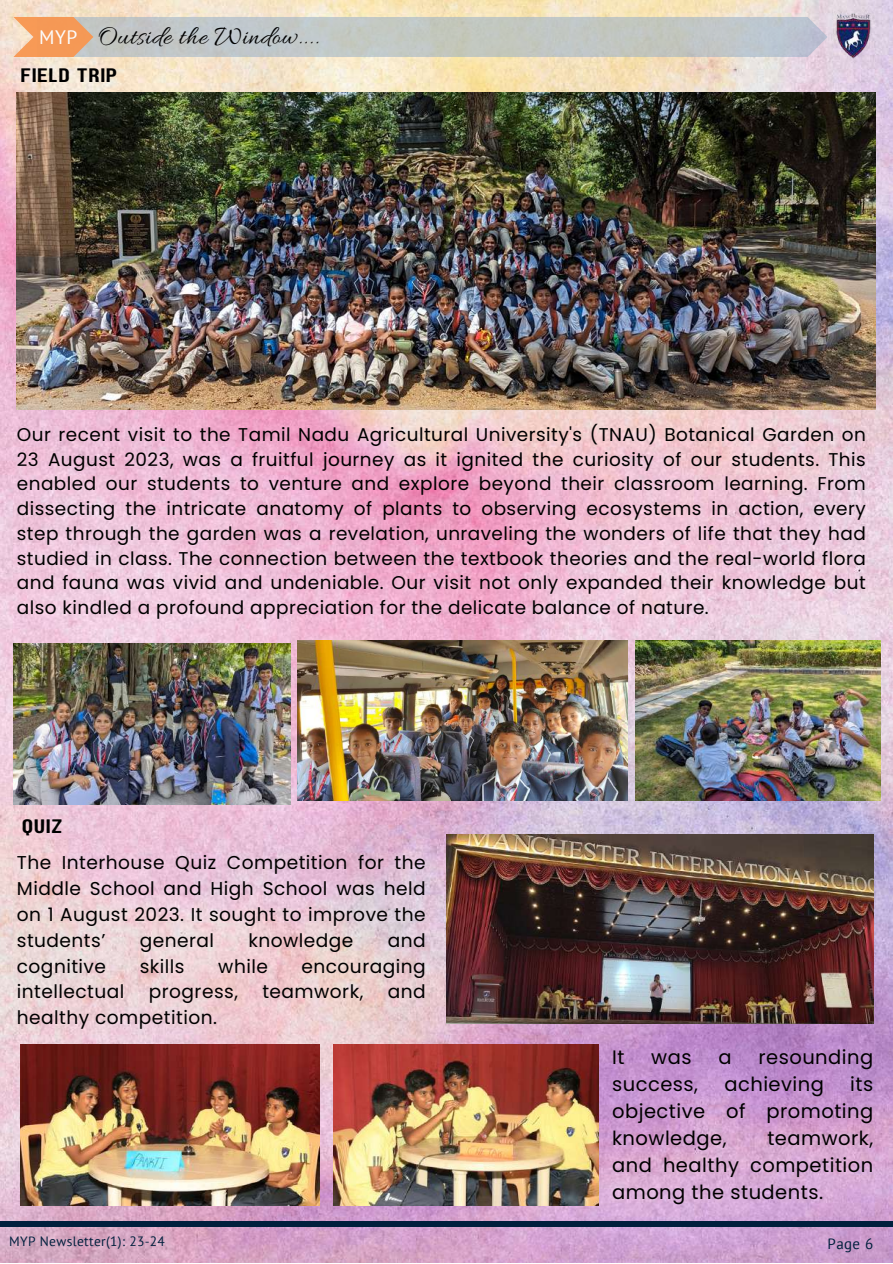
<style>
.page{position:relative;width:893px;height:1264px;background:#fff}
.page>*{position:absolute;margin:0;border:0;box-sizing:border-box;transform-origin:0 0}
.t1{font:27px "Allura";letter-spacing:.025em;color:#000}
.t2{font:19.5px/27px "Poppins";letter-spacing:.025em;color:#000;text-align:justify}
.t3{font:19.5px "Paalalabas Display Wide BETA";letter-spacing:.025em;color:#000}
.t4{font:19.5px "PT Sans";color:#fff}
.t5{font:18.6px/25.8px "Poppins";letter-spacing:.025em;color:#000;text-align:justify}
.t6{font:18.45px/24.8px "Poppins";letter-spacing:.025em;color:#000;text-align:justify}
.t7{font:15px "PT Sans";color:#001f3d}
.t8{font:13.5px "PT Sans";letter-spacing:.025em;color:#001f3d}
</style>
<div class="page">
<img style="left:0;top:0;width:892px;height:1262px">
<svg style="left:13px;top:17px;width:814px;height:40px"></svg>
<div style="left:0;top:1221px;width:892px;height:6px;background:#001f3d"></div>
<img style="left:831px;top:10px;width:42px;height:54px">
<img style="left:17px;top:93px;width:858px;height:317px">
<img style="left:13px;top:643px;width:277px;height:161px">
<img style="left:297px;top:640px;width:330px;height:160px">
<img style="left:635px;top:640px;width:245px;height:160px">
<img style="left:20px;top:1044px;width:299px;height:161px">
<img style="left:333px;top:1044px;width:266px;height:161px">
<img style="left:446px;top:835px;width:427px;height:188px">
<h1 class="t1" style="left:98px;top:22px;width:223px">Outside the Window....</h1>
<p class="t3" style="left:21px;top:67px;width:98px">FIELD TRIP</p>
<p class="t4" style="left:39px;top:24px;width:40px">MYP</p>
<p class="t6" style="left:17px;top:422px;width:850px">Our recent visit to the Tamil Nadu Agricultural University's (TNAU) Botanical Garden on 23 August 2023, was a fruitful journey as it ignited the curiosity of our students. This enabled our students to venture and explore beyond their classroom learning. From dissecting the intricate anatomy of plants to observing ecosystems in action, every step through the garden was a revelation, unraveling the wonders of life that they had studied in class. The connection between the textbook theories and the real-world flora and fauna was vivid and undeniable. Our visit not only expanded their knowledge but also kindled a profound appreciation for the delicate balance of nature.</p>
<p class="t3" style="left:22px;top:817px;width:42px">QUIZ</p>
<p class="t5" style="left:17px;top:849px;width:410px">The Interhouse Quiz Competition for the Middle School and High School was held on 1 August 2023. It sought to improve the students’</p>
<p class="t5" style="left:140px;top:927px;width:76px">general</p>
<p class="t5" style="left:248px;top:927px;width:106px">knowledge</p>
<p class="t5" style="left:388px;top:927px;width:39px">and</p>
<p class="t5" style="left:17px;top:953px;width:91px">cognitive</p>
<p class="t5" style="left:140px;top:953px;width:46px">skills</p>
<p class="t5" style="left:218px;top:953px;width:51px">while</p>
<p class="t5" style="left:301px;top:953px;width:126px">encouraging</p>
<p class="t5" style="left:17px;top:979px;width:109px">intellectual</p>
<p class="t5" style="left:149px;top:979px;width:91px">progress,</p>
<p class="t5" style="left:262px;top:979px;width:102px">teamwork,</p>
<p class="t5" style="left:388px;top:979px;width:39px">and</p>
<p class="t5" style="left:17px;top:1004px;width:202px">healthy competition.</p>
<p class="t2" style="left:612px;top:1043px;width:14px">It</p>
<p class="t2" style="left:651px;top:1043px;width:42px">was</p>
<p class="t2" style="left:718px;top:1043px;width:15px">a</p>
<p class="t2" style="left:758px;top:1043px;width:116px">resounding</p>
<p class="t2" style="left:612px;top:1070px;width:87px">success,</p>
<p class="t2" style="left:724px;top:1070px;width:101px">achieving</p>
<p class="t2" style="left:612px;top:1070px;width:263px;text-indent:238px">its objective of promoting knowledge,</p>
<p class="t2" style="left:612px;top:1124px;width:263px;text-indent:155px">teamwork, and healthy competition among the students.</p>
<p class="t8" style="left:9px;top:1231px;width:157px">MYP Newsletter(1): 23-24</p>
<p class="t7" style="left:827px;top:1233px;width:47px">Page 6</p>
</div>
